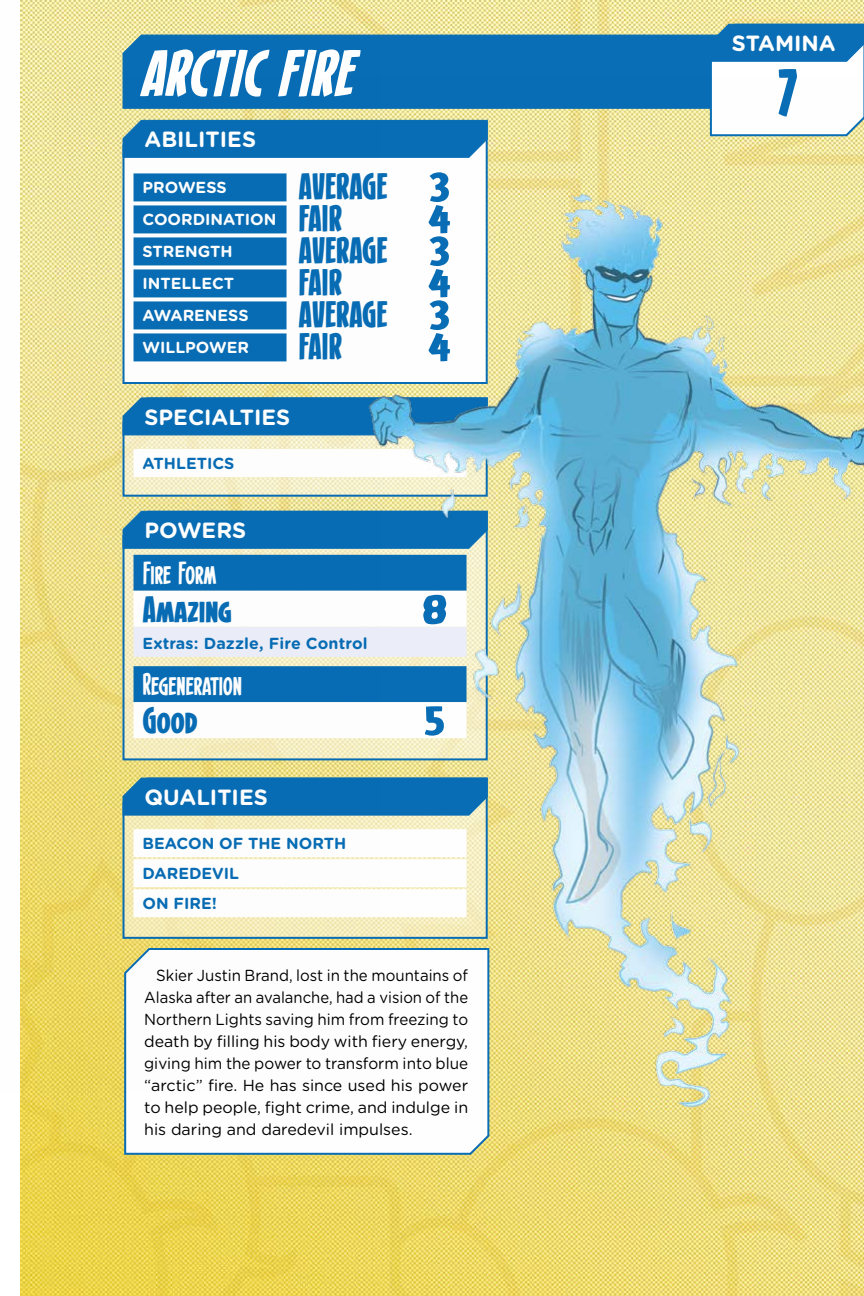
<style>
.page{position:relative;width:864px;height:1296px;background:#fff}
.page>*{position:absolute;margin:0;border:0;box-sizing:border-box;transform-origin:0 0}
.t1{font:92px "Secret Origins BB";color:#096eb5}
.t2{font:italic 88px "Secret Origins BB";color:#fff}
.t3{font:56px "Secret Origins BB";color:#096eb5;scale:1.4 1}
.t4{font:50px "Secret Origins BB";color:#096eb5}
.t5{font:44px "Secret Origins Condensed BB";color:#fff}
.t6{font:700 22px "Gotham Rounded";color:#fff}
.t7{font:16px/22px "Gotham Rounded";color:#000;text-align:justify;scale:.94 1}
.t8{font:700 16px/30px "Gotham Rounded";color:#096eb5}
.t9{font:700 16px "Gotham Rounded";color:#fff}
.s1{font-size:56px}
</style>
<div class="page">
<img style="left:20px;top:0;width:844px;height:1296px">
<svg style="left:122px;top:9px;width:367px;height:1287px;background:#ecd75d"></svg>
<div style="left:381px;top:34px;width:328px;height:44px;background:#096eb5"></div>
<svg style="left:709px;top:22px;width:155px;height:56px"></svg>
<img style="left:20px;top:0;width:361px;height:1093px">
<img style="left:54px;top:78px;width:810px;height:1152px">
<h2 class="t2" style="left:142px;top:36px;width:215px">ARCTIC FIRE</h2>
<h3 class="t6" style="left:145px;top:124px;width:113px">ABILITIES</h3>
<p class="t9" style="left:143px;top:176px;width:86px">PROWESS</p>
<h3 class="t4" style="left:299px;top:166px;width:153px">AVERAGE <span class="s1">3</span></h3>
<p class="t9" style="left:143px;top:208px;width:135px">COORDINATION</p>
<h3 class="t4" style="left:299px;top:198px;width:45px">FAIR</h3>
<h3 class="t3" style="left:428px;top:196px;width:18px">4</h3>
<p class="t9" style="left:143px;top:240px;width:92px">STRENGTH</p>
<h3 class="t4" style="left:299px;top:230px;width:153px">AVERAGE <span class="s1">3</span></h3>
<p class="t9" style="left:143px;top:272px;width:93px">INTELLECT</p>
<h3 class="t4" style="left:299px;top:262px;width:45px">FAIR</h3>
<h3 class="t3" style="left:428px;top:260px;width:18px">4</h3>
<p class="t9" style="left:143px;top:304px;width:108px">AWARENESS</p>
<h3 class="t4" style="left:299px;top:294px;width:153px">AVERAGE <span class="s1">3</span></h3>
<p class="t9" style="left:143px;top:336px;width:108px">WILLPOWER</p>
<h3 class="t4" style="left:299px;top:326px;width:45px">FAIR</h3>
<h3 class="t3" style="left:428px;top:324px;width:18px">4</h3>
<h3 class="t6" style="left:145px;top:401px;width:147px">SPECIALTIES</h3>
<p class="t8" style="left:143px;top:448px;width:93px">ATHLETICS</p>
<h3 class="t6" style="left:145px;top:514px;width:103px">POWERS</h3>
<h3 class="t5" style="left:143px;top:554px;width:75px">Fire Form</h3>
<h3 class="t4" style="left:143px;top:588px;width:91px">Amazing</h3>
<h3 class="t3" style="left:422px;top:586px;width:19px">8</h3>
<p class="t8" style="left:143px;top:627px;width:227px">Extras: Dazzle, Fire Control</p>
<h3 class="t5" style="left:143px;top:665px;width:101px">Regeneration</h3>
<h3 class="t4" style="left:143px;top:699px;width:57px">Good</h3>
<h3 class="t3" style="left:424px;top:697px;width:16px">5</h3>
<h3 class="t6" style="left:145px;top:781px;width:125px">QUALITIES</h3>
<p class="t8" style="left:143px;top:828px;width:205px">BEACON OF THE NORTH<br>DAREDEVIL<br>ON FIRE!</p>
<p class="t7" style="left:144px;top:963px;width:346px;text-indent:12px">Skier Justin Brand, lost in the mountains of Alaska after an avalanche, had a vision of the Northern Lights saving him from freezing to death by filling his body with fiery energy, giving him the power to transform into blue “arctic” fire. He has since used his power to help people, fight crime, and indulge in his daring and daredevil impulses.</p>
<h3 class="t6" style="left:732px;top:27px;width:105px">STAMINA</h3>
<h1 class="t1" style="left:778px;top:54px;width:21px">7</h1>
</div>
